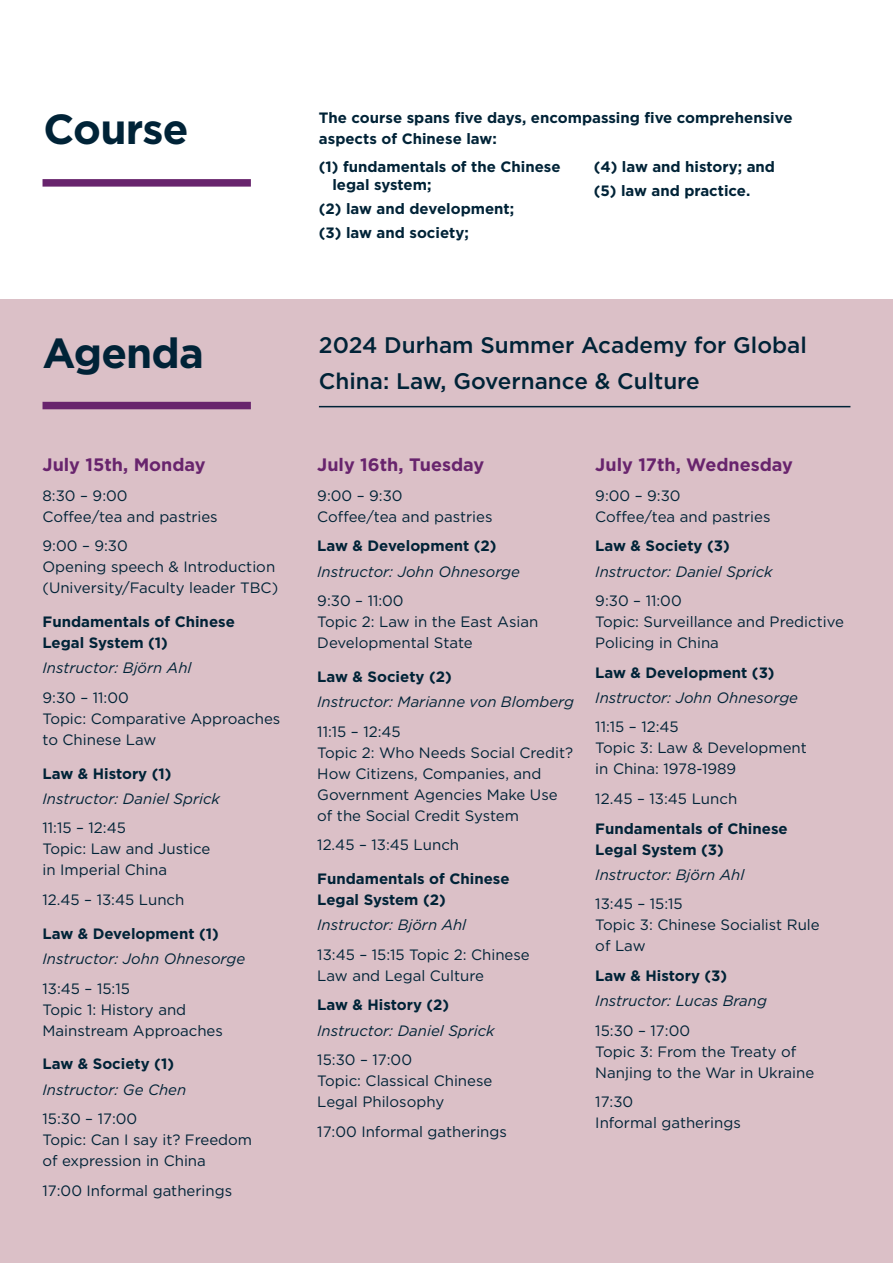
<style>
.page{position:relative;width:893px;height:1263px;background:#fff}
.page>*{position:absolute;margin:0;border:0;box-sizing:border-box;transform-origin:0 0}
.t1{font:700 42px "Gotham";letter-spacing:-.02em;color:#002337}
.t2{font:500 22.5px/36px "Gotham";color:#002337}
.t3{font:700 18px "Gotham";color:#68246d}
.t4{font:15px/21px "Gotham";color:#002337}
.t5{font:700 15px/21px "Gotham";color:#002337}
.t6{font:italic 15px "Gotham";color:#002337}
</style>
<div class="page">
<div style="left:0;top:300px;width:893px;height:963px;background:#dbc0c7"></div>
<hr style="left:319px;top:406px;width:531px;height:1px;background:#002337">
<div style="left:43px;top:179px;width:208px;height:8px;background:#68246d"></div>
<div style="left:43px;top:402px;width:208px;height:7px;background:#68246d"></div>
<h1 class="t1" style="left:44px;top:101px;width:146px">Course</h1>
<p class="t5" style="left:319px;top:107px;width:475px">The course spans five days, encompassing five comprehensive aspects of Chinese law:</p>
<p class="t5" style="left:332px;top:158px;width:230px;line-height:18px;text-indent:-14px">(1) fundamentals of the Chinese legal system;</p>
<p class="t5" style="left:319px;top:197px;width:197px;line-height:24px">(2) law and development; (3) law and society;</p>
<p class="t5" style="left:594px;top:155px;width:183px;line-height:24px">(4) law and history; and (5) law and practice.</p>
<h1 class="t1" style="left:43px;top:326px;width:163px">Agenda</h1>
<p class="t3" style="left:43px;top:453px;width:165px">July 15th, Monday</p>
<p class="t4" style="left:43px;top:485px;width:177px">8:30 – 9:00<br>Coffee/tea and pastries</p>
<p class="t4" style="left:43px;top:535px;width:237px">9:00 – 9:30<br>Opening speech &amp; Introduction (University/Faculty leader TBC)</p>
<p class="t5" style="left:43px;top:611px;width:194px">Fundamentals of Chinese<br>Legal System (1)</p>
<p class="t6" style="left:43px;top:658px;width:150px">Instructor: Björn Ahl</p>
<p class="t4" style="left:43px;top:687px;width:239px">9:30 – 11:00<br>Topic: Comparative Approaches to Chinese Law</p>
<p class="t5" style="left:43px;top:763px;width:130px">Law &amp; History (1)</p>
<p class="t6" style="left:43px;top:789px;width:179px">Instructor: Daniel Sprick</p>
<p class="t4" style="left:43px;top:817px;width:169px">11:15 – 12:45<br>Topic: Law and Justice in Imperial China</p>
<p class="t4" style="left:43px;top:889px;width:143px">12.45 – 13:45 Lunch</p>
<p class="t5" style="left:43px;top:923px;width:178px">Law &amp; Development (1)</p>
<p class="t6" style="left:43px;top:949px;width:204px">Instructor: John Ohnesorge</p>
<p class="t4" style="left:43px;top:977px;width:182px">13:45 – 15:15<br>Topic 1: History and<br>Mainstream Approaches</p>
<p class="t5" style="left:43px;top:1053px;width:133px">Law &amp; Society (1)</p>
<p class="t6" style="left:43px;top:1079px;width:145px">Instructor: Ge Chen</p>
<p class="t4" style="left:43px;top:1108px;width:211px">15:30 – 17:00<br>Topic: Can I say it? Freedom of expression in China</p>
<p class="t4" style="left:43px;top:1179px;width:191px">17:00 Informal gatherings</p>
<h2 class="t2" style="left:319px;top:327px;width:489px">2024 Durham Summer Academy for Global<br>China: Law, Governance &amp; Culture</h2>
<p class="t3" style="left:317px;top:453px;width:169px">July 16th, Tuesday</p>
<p class="t4" style="left:317px;top:485px;width:177px">9:00 – 9:30<br>Coffee/tea and pastries</p>
<p class="t5" style="left:317px;top:535px;width:181px">Law &amp; Development (2)</p>
<p class="t6" style="left:317px;top:562px;width:204px">Instructor: John Ohnesorge</p>
<p class="t4" style="left:317px;top:590px;width:223px">9:30 – 11:00<br>Topic 2: Law in the East Asian<br>Developmental State</p>
<p class="t5" style="left:317px;top:666px;width:136px">Law &amp; Society (2)</p>
<p class="t6" style="left:317px;top:692px;width:258px">Instructor: Marianne von Blomberg</p>
<p class="t4" style="left:317px;top:721px;width:257px">11:15 – 12:45<br>Topic 2: Who Needs Social Credit?<br>How Citizens, Companies, and<br>Government Agencies Make Use of the Social Credit System</p>
<p class="t4" style="left:317px;top:834px;width:143px">12.45 – 13:45 Lunch</p>
<p class="t5" style="left:317px;top:868px;width:194px">Fundamentals of Chinese<br>Legal System (2)</p>
<p class="t6" style="left:317px;top:915px;width:150px">Instructor: Björn Ahl</p>
<p class="t4" style="left:317px;top:944px;width:214px">13:45 – 15:15 Topic 2: Chinese<br>Law and Legal Culture</p>
<p class="t5" style="left:317px;top:994px;width:133px">Law &amp; History (2)</p>
<p class="t6" style="left:317px;top:1020px;width:179px">Instructor: Daniel Sprick</p>
<p class="t4" style="left:317px;top:1049px;width:177px">15:30 – 17:00<br>Topic: Classical Chinese<br>Legal Philosophy</p>
<p class="t4" style="left:317px;top:1120px;width:191px">17:00 Informal gatherings</p>
<p class="t3" style="left:595px;top:453px;width:199px">July 17th, Wednesday</p>
<p class="t4" style="left:595px;top:485px;width:177px">9:00 – 9:30<br>Coffee/tea and pastries</p>
<p class="t5" style="left:595px;top:535px;width:136px">Law &amp; Society (3)</p>
<p class="t6" style="left:595px;top:562px;width:179px">Instructor: Daniel Sprick</p>
<p class="t4" style="left:595px;top:590px;width:250px">9:30 – 11:00<br>Topic: Surveillance and Predictive<br>Policing in China</p>
<p class="t5" style="left:595px;top:662px;width:181px">Law &amp; Development (3)</p>
<p class="t6" style="left:595px;top:688px;width:204px">Instructor: John Ohnesorge</p>
<p class="t4" style="left:595px;top:716px;width:213px">11:15 – 12:45<br>Topic 3: Law &amp; Development in China: 1978-1989</p>
<p class="t4" style="left:595px;top:788px;width:143px">12.45 – 13:45 Lunch</p>
<p class="t5" style="left:595px;top:817px;width:194px">Fundamentals of Chinese<br>Legal System (3)</p>
<p class="t6" style="left:595px;top:865px;width:150px">Instructor: Björn Ahl</p>
<p class="t4" style="left:595px;top:893px;width:226px">13:45 – 15:15<br>Topic 3: Chinese Socialist Rule of Law</p>
<p class="t5" style="left:595px;top:965px;width:133px">Law &amp; History (3)</p>
<p class="t6" style="left:595px;top:991px;width:173px">Instructor: Lucas Brang</p>
<p class="t4" style="left:595px;top:1019px;width:220px">15:30 – 17:00<br>Topic 3: From the Treaty of<br>Nanjing to the War in Ukraine</p>
<p class="t4" style="left:595px;top:1091px;width:147px">17:30<br>Informal gatherings</p>
</div>
